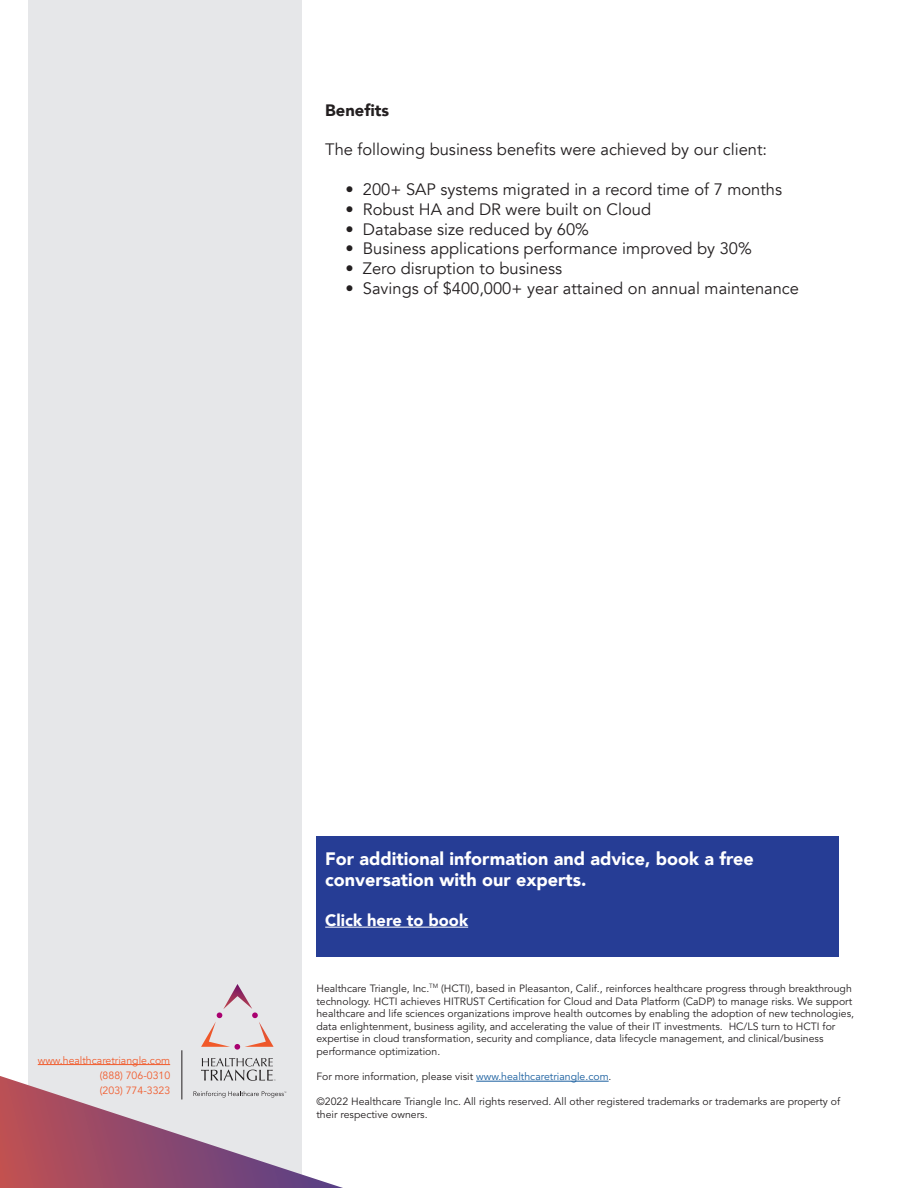
<style>
.page{position:relative;width:918px;height:1188px;background:#fff}
.page>*{position:absolute;margin:0;border:0;box-sizing:border-box;transform-origin:0 0}
.t1{font:900 18px/21.6px "Avenir";color:#fff}
.t2{font:16.5px "Avenir";color:#231f20}
.t3{font:900 16.5px "Avenir";color:#fff}
.t4{font:900 16.5px "Avenir";color:#231f20}
.t5{font:10.5px/12.6px "Avenir LT Std";color:#231f20}
.t6{font:10.5px "Avenir";color:#f15a2b}
.s1{color:#175d9e}
</style>
<div class="page">
<div style="left:28px;top:0;width:273px;height:1188px;background:#e6e7e9"></div>
<hr style="left:476px;top:1081px;width:133px;height:1px;background:#175d9e">
<div style="left:316px;top:836px;width:523px;height:121px;background:#263d95"></div>
<hr style="left:325px;top:927px;width:143px;height:1px;background:#fff">
<svg style="left:201px;top:984px;width:73px;height:66px"></svg>
<svg style="left:0;top:1058px;width:343px;height:130px"></svg>
<hr style="left:181px;top:1050px;width:1px;height:49px;background:#231f20">
<hr style="left:38px;top:1064px;width:132px;height:1px;background:#f15a2b">
<p class="t4" style="left:325px;top:96px;width:65px">Benefits</p>
<p class="t2" style="left:325px;top:140px;width:443px">The following business benefits were achieved by our client:</p>
<p class="t2" style="left:345px;top:180px;width:438px">• 200+ SAP systems migrated in a record time of 7 months</p>
<p class="t2" style="left:345px;top:199px;width:307px">• Robust HA and DR were built on Cloud</p>
<p class="t2" style="left:345px;top:219px;width:245px">• Database size reduced by 60%</p>
<p class="t2" style="left:345px;top:239px;width:408px">• Business applications performance improved by 30%</p>
<p class="t2" style="left:345px;top:259px;width:218px">• Zero disruption to business</p>
<p class="t2" style="left:345px;top:279px;width:455px">• Savings of $400,000+ year attained on annual maintenance</p>
<p class="t6" style="left:38px;top:1054px;width:134px">www.healthcaretriangle.com</p>
<p class="t6" style="left:100px;top:1069px;width:72px">(888) 706-0310</p>
<p class="t6" style="left:100px;top:1084px;width:72px">(203) 774-3323</p>
<p class="t1" style="left:325px;top:847px;width:430px">For additional information and advice, book a free conversation with our experts.</p>
<p class="t3" style="left:325px;top:906px;width:144px">Click here to book</p>
<p class="t5" style="left:316px;top:982px;width:539px">Healthcare Triangle, Inc.<sup>TM</sup> (HCTI), based in Pleasanton, Calif., reinforces healthcare progress through breakthrough technology. HCTI achieves HITRUST Certification for Cloud and Data Platform (CaDP) to manage risks. We support healthcare and life sciences organizations improve health outcomes by enabling the adoption of new technologies, data enlightenment, business agility, and accelerating the value of their IT investments. HC/LS turn to HCTI for expertise in cloud transformation, security and compliance, data lifecycle management, and clinical/business performance optimization.</p>
<p class="t5" style="left:316px;top:1071px;width:297px">For more information, please visit <span class="s1">www.healthcaretriangle.com</span>.</p>
<p class="t5" style="left:316px;top:1096px;width:525px">©2022 Healthcare Triangle Inc. All rights reserved. All other registered trademarks or trademarks are property of their respective owners.</p>
</div>
